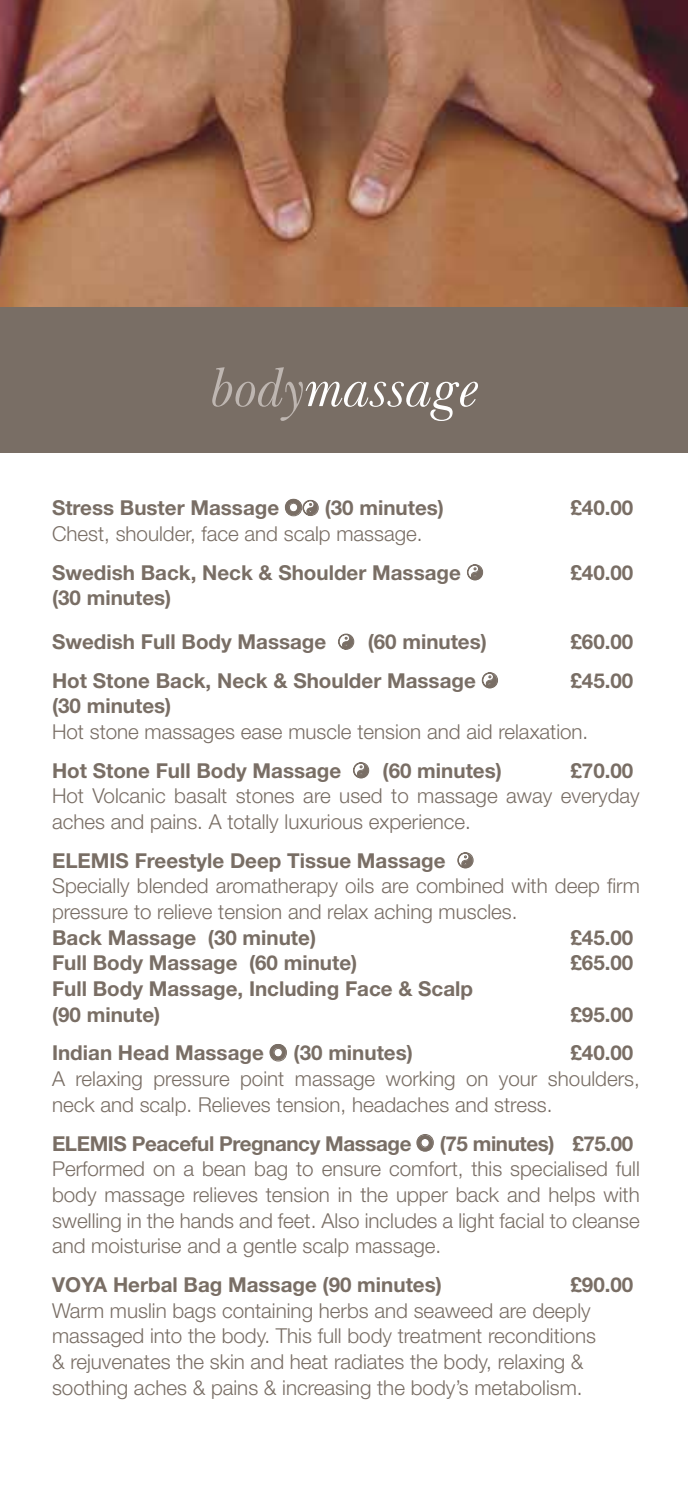
<style>
.page{position:relative;width:688px;height:1489px;background:#fff}
.page>*{position:absolute;margin:0;border:0;box-sizing:border-box;transform-origin:0 0}
.t1{font:italic 54px "Baskerville BT";color:#fff}
.t2{font:300 20.5px/25.8px "Helvetica Neue";color:#796e65}
.t3{font:700 20.5px/43.8px "Helvetica Neue";color:#796e65}
.s1{color:#beb6b1}
.s2{font-family:"Futura"}
.s3{font-weight:700}
.s4{font-family:"Futura";font-weight:700}
</style>
<div class="page">
<img style="left:0;top:0;width:687px;height:307px">
<div style="left:672px;top:307px;width:15px;height:145px;background:#796e65"></div>
<div style="left:0;top:307px;width:686px;height:145px;background:#796e65"></div>
<svg style="left:269px;top:1044px;width:18px;height:17px"></svg>
<svg style="left:416px;top:1134px;width:17px;height:17px"></svg>
<svg style="left:285px;top:498px;width:33px;height:18px"></svg>
<svg style="left:467px;top:564px;width:16px;height:16px"></svg>
<svg style="left:338px;top:633px;width:16px;height:16px"></svg>
<svg style="left:481px;top:672px;width:17px;height:16px"></svg>
<svg style="left:353px;top:762px;width:16px;height:16px"></svg>
<svg style="left:457px;top:852px;width:16px;height:16px"></svg>
<h1 class="t1" style="left:211px;top:355px;width:271px"><span class="s1">body</span>massage</h1>
<p class="t3" style="left:52px;top:485px;width:393px">Stress Buster Massage <span class="s2">O</span> (30 minutes)</p>
<p class="t3" style="left:570px;top:485px;width:64px">£40.00</p>
<p class="t2" style="left:52px;top:520px;width:372px">Chest, shoulder, face and scalp massage.</p>
<p class="t3" style="left:52px;top:550px;width:410px">Swedish Back, Neck &amp; Shoulder Massage</p>
<p class="t3" style="left:570px;top:550px;width:64px">£40.00</p>
<p class="t3" style="left:52px;top:575px;width:276px">(30 minutes)<br>Swedish Full Body Massage</p>
<p class="t3" style="left:367px;top:619px;width:121px">(60 minutes)</p>
<p class="t3" style="left:570px;top:619px;width:64px">£60.00</p>
<p class="t3" style="left:52px;top:658px;width:425px">Hot Stone Back, Neck &amp; Shoulder Massage</p>
<p class="t3" style="left:570px;top:658px;width:64px">£45.00</p>
<p class="t3" style="left:52px;top:683px;width:121px">(30 minutes)</p>
<p class="t2" style="left:52px;top:718px;width:537px">Hot stone massages ease muscle tension and aid relaxation.</p>
<p class="t3" style="left:52px;top:748px;width:291px">Hot Stone Full Body Massage</p>
<p class="t3" style="left:382px;top:748px;width:121px">(60 minutes)</p>
<p class="t3" style="left:570px;top:748px;width:64px">£70.00</p>
<p class="t2" style="left:52px;top:782px;width:589px">Hot Volcanic basalt stones are used to massage away everyday aches and pains. A totally luxurious experience.</p>
<p class="t3" style="left:52px;top:838px;width:395px">ELEMIS Freestyle Deep Tissue Massage</p>
<p class="t2" style="left:52px;top:872px;width:589px">Specially blended aromatherapy oils are combined with deep firm pressure to relieve tension and relax aching muscles.</p>
<p class="t3" style="left:52px;top:915px;width:265px">Back Massage (30 minute)</p>
<p class="t3" style="left:570px;top:915px;width:64px">£45.00</p>
<p class="t3" style="left:52px;top:940px;width:306px">Full Body Massage (60 minute)</p>
<p class="t3" style="left:570px;top:940px;width:64px">£65.00</p>
<p class="t3" style="left:52px;top:975px;width:422px;line-height:25.8px">Full Body Massage, Including Face &amp; Scalp (90 minute)</p>
<p class="t3" style="left:570px;top:992px;width:64px">£95.00</p>
<p class="t3" style="left:52px;top:1030px;width:362px">Indian Head Massage <span class="s2">O</span> (30 minutes)</p>
<p class="t3" style="left:570px;top:1030px;width:64px">£40.00</p>
<p class="t2" style="left:52px;top:1065px;width:589px">A relaxing pressure point massage working on your shoulders, neck and scalp. Relieves tension, headaches and stress.</p>
<p class="t2" style="left:52px;top:1129px;width:589px"><span class="s3">ELEMIS Peaceful Pregnancy Massage</span> <span class="s4">O</span> <span class="s3">(75 minutes) £75.00<br></span>Performed on a bean bag to ensure comfort, this specialised full body massage relieves tension in the upper back and helps with swelling in the hands and feet. Also includes a light facial to cleanse and moisturise and a gentle scalp massage.</p>
<p class="t3" style="left:52px;top:1262px;width:391px">VOYA Herbal Bag Massage (90 minutes)</p>
<p class="t3" style="left:570px;top:1262px;width:64px">£90.00</p>
<p class="t2" style="left:52px;top:1296px;width:545px">Warm muslin bags containing herbs and seaweed are deeply massaged into the body. This full body treatment reconditions &amp; rejuvenates the skin and heat radiates the body, relaxing &amp; soothing aches &amp; pains &amp; increasing the body’s metabolism.</p>
</div>
